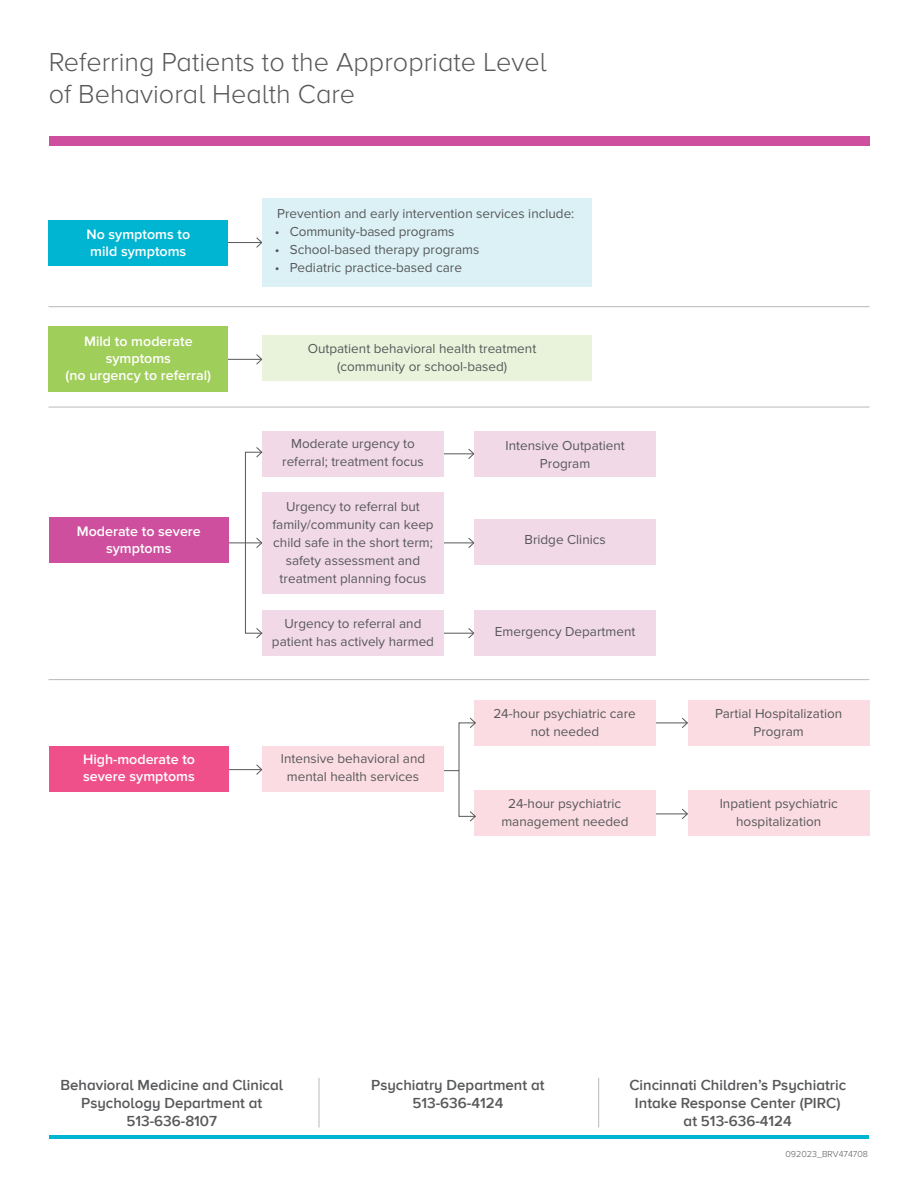
<style>
.page{position:relative;width:918px;height:1188px;background:#fff}
.page>*{position:absolute;margin:0;border:0;box-sizing:border-box;transform-origin:0 0}
.t1{font:300 27px "Proxima Nova A";color:#57585a}
.t2{font:600 15px/18px "Proxima Nova A";color:#57585a;text-align:center}
.t3{font:600 14.25px "Proxima Nova";color:#fff}
.t4{font:13.5px/18px "Proxima Nova";color:#57585a;text-align:center}
.t5{font:300 9px "Proxima Nova";color:#57585a}
</style>
<div class="page">
<hr style="left:218px;top:769px;width:44px;height:1px;background:#57585a">
<svg style="left:256px;top:764px;width:6px;height:11px"></svg>
<hr style="left:218px;top:543px;width:44px;height:1px;background:#57585a">
<svg style="left:256px;top:537px;width:4px;height:11px"></svg>
<hr style="left:644px;top:723px;width:43px;height:1px;background:#57585a">
<svg style="left:681px;top:717px;width:7px;height:11px"></svg>
<hr style="left:644px;top:814px;width:43px;height:1px;background:#57585a">
<svg style="left:681px;top:808px;width:7px;height:11px"></svg>
<svg style="left:444px;top:770px;width:15px;height:1px"></svg>
<hr style="left:430px;top:453px;width:44px;height:1px;background:#57585a">
<svg style="left:468px;top:448px;width:7px;height:12px"></svg>
<hr style="left:430px;top:543px;width:44px;height:1px;background:#57585a">
<svg style="left:468px;top:537px;width:7px;height:12px"></svg>
<hr style="left:430px;top:633px;width:44px;height:1px;background:#57585a">
<svg style="left:468px;top:627px;width:7px;height:12px"></svg>
<hr style="left:218px;top:359px;width:44px;height:1px;background:#57585a">
<svg style="left:256px;top:354px;width:6px;height:11px"></svg>
<div style="left:475px;top:431px;width:181px;height:46px;background:#f2d9e8"></div>
<hr style="left:218px;top:242px;width:44px;height:1px;background:#57585a">
<svg style="left:256px;top:237px;width:6px;height:11px"></svg>
<div style="left:49px;top:136px;width:820px;height:10px;background:#cd4f9d"></div>
<hr style="left:49px;top:1135px;width:819px;height:4px;background:#00b5d1">
<hr style="left:319px;top:1078px;width:1px;height:50px;background:#b8b9bc">
<hr style="left:598px;top:1078px;width:1px;height:50px;background:#b8b9bc">
<div style="left:262px;top:198px;width:330px;height:89px;background:#dbf1f6"></div>
<div style="left:49px;top:220px;width:179px;height:45px;background:#00b5d1"></div>
<div style="left:262px;top:335px;width:330px;height:46px;background:#e9f3db"></div>
<div style="left:49px;top:326px;width:179px;height:66px;background:#a0ce5a"></div>
<div style="left:262px;top:431px;width:182px;height:46px;background:#f2d9e8"></div>
<div style="left:49px;top:517px;width:179px;height:46px;background:#cd4f9d"></div>
<div style="left:49px;top:746px;width:180px;height:46px;background:#f05089"></div>
<div style="left:475px;top:519px;width:181px;height:46px;background:#f2d9e8"></div>
<div style="left:262px;top:492px;width:182px;height:102px;background:#f2d9e8"></div>
<div style="left:475px;top:610px;width:181px;height:46px;background:#f2d9e8"></div>
<div style="left:262px;top:610px;width:182px;height:46px;background:#f2d9e8"></div>
<div style="left:262px;top:746px;width:182px;height:46px;background:#fbdce3"></div>
<div style="left:688px;top:700px;width:181px;height:46px;background:#fbdce3"></div>
<div style="left:474px;top:700px;width:182px;height:46px;background:#fbdce3"></div>
<div style="left:688px;top:790px;width:181px;height:46px;background:#fbdce3"></div>
<div style="left:474px;top:790px;width:182px;height:46px;background:#fbdce3"></div>
<div style="left:245px;top:452px;width:17px;height:182px;border:1px solid #57585a"></div>
<svg style="left:256px;top:447px;width:7px;height:11px"></svg>
<svg style="left:256px;top:627px;width:7px;height:12px"></svg>
<svg style="left:469px;top:717px;width:7px;height:11px"></svg>
<svg style="left:469px;top:811px;width:7px;height:11px"></svg>
<hr style="left:49px;top:306px;width:820px;height:1px;background:#b8b9bc">
<hr style="left:49px;top:407px;width:820px;height:1px;background:#b8b9bc">
<hr style="left:49px;top:679px;width:820px;height:1px;background:#b8b9bc">
<p class="t1" style="left:49px;top:47px;width:499px">Referring Patients to the Appropriate Level</p>
<p class="t1" style="left:49px;top:78px;width:308px">of Behavioral Health Care</p>
<p class="t3" style="left:86px;top:226px;width:105px">No symptoms to</p>
<p class="t3" style="left:90px;top:243px;width:98px">mild symptoms</p>
<p class="t3" style="left:84px;top:333px;width:110px">Mild to moderate</p>
<p class="t3" style="left:106px;top:350px;width:67px">symptoms</p>
<p class="t3" style="left:66px;top:367px;width:147px">(no urgency to referral)</p>
<p class="t3" style="left:77px;top:523px;width:126px">Moderate to severe</p>
<p class="t3" style="left:106px;top:540px;width:67px">symptoms</p>
<p class="t3" style="left:83px;top:751px;width:114px">High-moderate to</p>
<p class="t3" style="left:83px;top:768px;width:113px">severe symptoms</p>
<p class="t4" style="left:277px;top:205px;width:299px">Prevention and early intervention services include:</p>
<p class="t4" style="left:275px;top:223px;width:181px">• Community-based programs</p>
<p class="t4" style="left:275px;top:241px;width:206px">• School-based therapy programs</p>
<p class="t4" style="left:275px;top:259px;width:189px">• Pediatric practice-based care</p>
<p class="t4" style="left:308px;top:340px;width:230px">Outpatient behavioral health treatment</p>
<p class="t4" style="left:337px;top:358px;width:172px">(community or school-based)</p>
<p class="t4" style="left:291px;top:435px;width:125px">Moderate urgency to</p>
<p class="t4" style="left:282px;top:453px;width:143px">referral; treatment focus</p>
<p class="t4" style="left:286px;top:498px;width:135px">Urgency to referral but</p>
<p class="t4" style="left:272px;top:516px;width:163px">family/community can keep child safe in the short term; safety assessment and</p>
<p class="t4" style="left:280px;top:570px;width:148px">treatment planning focus</p>
<p class="t4" style="left:284px;top:615px;width:138px">Urgency to referral and</p>
<p class="t4" style="left:272px;top:633px;width:164px">patient has actively harmed</p>
<p class="t4" style="left:281px;top:750px;width:146px">Intensive behavioral and</p>
<p class="t4" style="left:287px;top:768px;width:134px">mental health services</p>
<p class="t4" style="left:506px;top:437px;width:121px">Intensive Outpatient</p>
<p class="t4" style="left:540px;top:455px;width:52px">Program</p>
<p class="t4" style="left:525px;top:531px;width:83px">Bridge Clinics</p>
<p class="t4" style="left:495px;top:623px;width:142px">Emergency Department</p>
<p class="t4" style="left:493px;top:705px;width:144px">24-hour psychiatric care</p>
<p class="t4" style="left:531px;top:723px;width:70px">not needed</p>
<p class="t4" style="left:508px;top:795px;width:115px">24-hour psychiatric</p>
<p class="t4" style="left:501px;top:813px;width:129px">management needed</p>
<p class="t4" style="left:715px;top:705px;width:129px">Partial Hospitalization</p>
<p class="t4" style="left:754px;top:723px;width:52px">Program</p>
<p class="t4" style="left:720px;top:795px;width:120px">Inpatient psychiatric</p>
<p class="t4" style="left:736px;top:813px;width:87px">hospitalization</p>
<p class="t2" style="left:60px;top:1076px;width:224px">Behavioral Medicine and Clinical<br>Psychology Department at<br>513-636-8107</p>
<p class="t2" style="left:371px;top:1076px;width:175px">Psychiatry Department at<br>513-636-4124</p>
<p class="t2" style="left:629px;top:1076px;width:218px">Cincinnati Children’s Psychiatric<br>Intake Response Center (PIRC) at 513-636-4124</p>
<p class="t5" style="left:785px;top:1148px;width:84px">092023_BRV474708</p>
</div>
